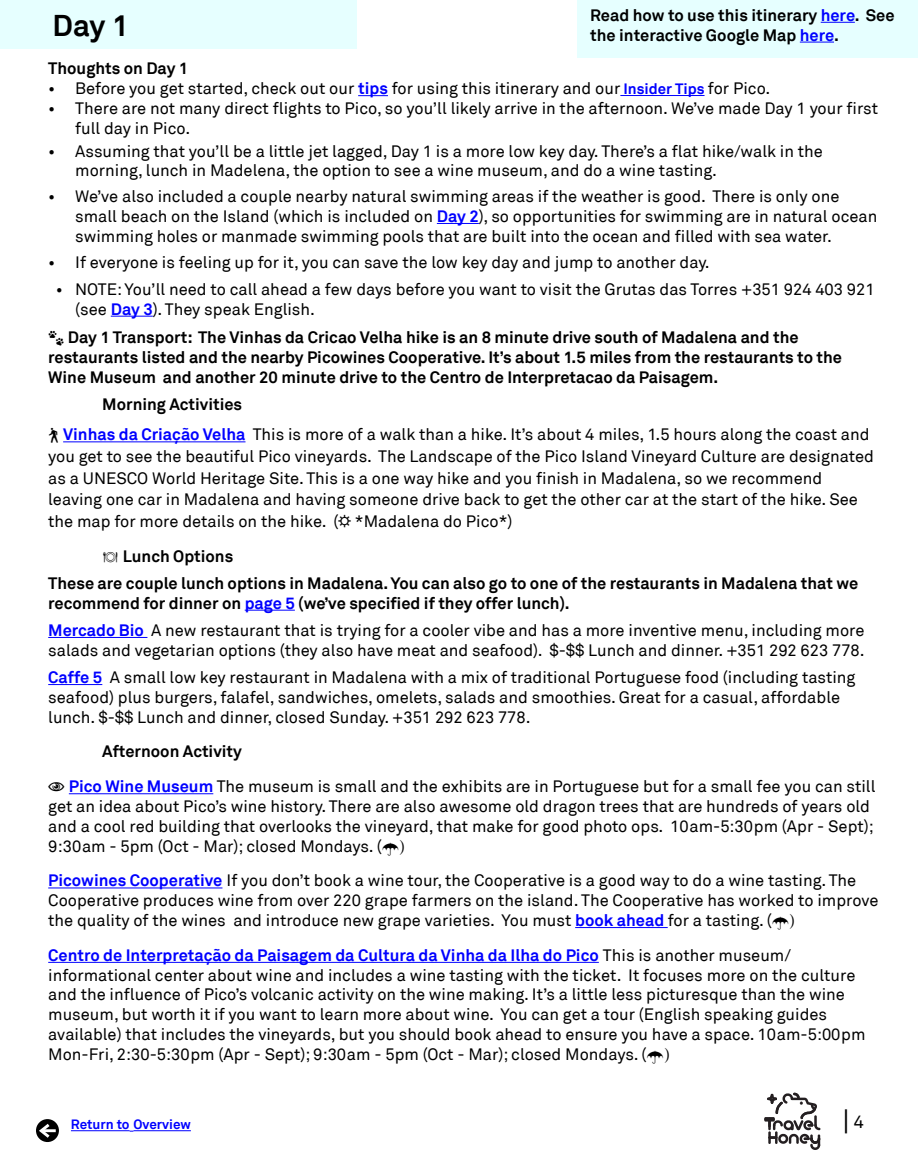
<style>
.page{position:relative;width:918px;height:1155px;background:#fff}
.page>*{position:absolute;margin:0;border:0;box-sizing:border-box;transform-origin:0 0}
.t1{font:700 30px "Akkurat";color:#000}
.t2{font:27px "Akkurat";color:#000}
.t3{font:18px "Akkurat";color:#000}
.t4{font:16.5px/19.8px "Akkurat";color:#000}
.t5{font:700 16.5px/19.8px "Akkurat";color:#000}
.t6{font:700 13.5px "Akkurat";color:#00f}
.s1{color:#00f}
.s2{font-weight:700;color:#00f}
.s3{font-weight:700;font-size:15px;color:#00f}
.s4{font-weight:700}
.s5{font-size:18px}
</style>
<div class="page">
<svg style="left:764px;top:1093px;width:56px;height:57px"></svg>
<svg style="left:36px;top:1119px;width:23px;height:23px"></svg>
<svg style="left:37px;top:1121px;width:17px;height:20px"></svg>
<hr style="left:71px;top:1130px;width:59px;height:1px;background:#00f">
<hr style="left:133px;top:1130px;width:58px;height:1px;background:#00f">
<div style="left:578px;top:0;width:340px;height:57px;background:#e6ffff"></div>
<hr style="left:821px;top:22px;width:34px;height:1px;background:#00f">
<hr style="left:800px;top:42px;width:34px;height:1px;background:#00f">
<div style="left:0;top:0;width:356px;height:48px;background:#e6ffff"></div>
<hr style="left:358px;top:95px;width:30px;height:1px;background:#00f">
<hr style="left:620px;top:95px;width:85px;height:1px;background:#00f">
<hr style="left:437px;top:223px;width:42px;height:1px;background:#00f">
<hr style="left:111px;top:316px;width:42px;height:1px;background:#00f">
<hr style="left:63px;top:441px;width:183px;height:1px;background:#00f">
<hr style="left:245px;top:610px;width:50px;height:1px;background:#00f">
<hr style="left:48px;top:637px;width:99px;height:1px;background:#00f">
<hr style="left:48px;top:684px;width:54px;height:1px;background:#00f">
<hr style="left:69px;top:793px;width:144px;height:1px;background:#00f">
<hr style="left:48px;top:888px;width:174px;height:1px;background:#00f">
<hr style="left:575px;top:927px;width:93px;height:1px;background:#00f">
<hr style="left:48px;top:962px;width:551px;height:1px;background:#00f">
<h1 class="t1" style="left:53px;top:6px;width:78px">Day 1</h1>
<p class="t3" style="left:54px;top:21px;width:112px">Pico Itinerary</p>
<p class="t5" style="left:590px;top:5px;width:306px">Read how to use this itinerary <span class="s1">here</span>. See</p>
<p class="t5" style="left:590px;top:25px;width:250px">the interactive Google Map <span class="s1">here</span>.</p>
<p class="t5" style="left:48px;top:59px;width:142px">Thoughts on Day 1</p>
<p class="t4" style="left:48px;top:79px;width:724px">• Before you get started, check out our <span class="s2">tips</span> for using this itinerary and our <span class="s3">Insider Tips</span> for Pico.</p>
<p class="t4" style="left:75px;top:99px;width:804px;text-indent:-27px">• There are not many direct flights to Pico, so you’ll likely arrive in the afternoon. We’ve made Day 1 your first full day in Pico.</p>
<p class="t4" style="left:75px;top:141px;width:749px;text-indent:-27px">• Assuming that you’ll be a little jet lagged, Day 1 is a more low key day. There’s a flat hike/walk in the morning, lunch in Madelena, the option to see a wine museum, and do a wine tasting.</p>
<p class="t4" style="left:75px;top:187px;width:804px;text-indent:-27px">• We’ve also included a couple nearby natural swimming areas if the weather is good. There is only one small beach on the Island (which is included on <span class="s2">Day 2</span>), so opportunities for swimming are in natural ocean swimming holes or manmade swimming pools that are built into the ocean and filled with sea water.</p>
<p class="t4" style="left:48px;top:252px;width:663px">• If everyone is feeling up for it, you can save the low key day and jump to another day.</p>
<p class="t4" style="left:75px;top:280px;width:801px;text-indent:-20px">• NOTE: You’ll need to call ahead a few days before you want to visit the Grutas das Torres +351 924 403 921 (see <span class="s2">Day 3</span>). They speak English.</p>
<p class="t5" style="left:48px;top:328px;width:795px;text-indent:20px">Day 1 Transport: The Vinhas da Cricao Velha hike is an 8 minute drive south of Madalena and the restaurants listed and the nearby Picowines Cooperative. It’s about 1.5 miles from the restaurants to the<br>Wine Museum and another 20 minute drive to the Centro de Interpretacao da Paisagem.</p>
<p class="t4" style="left:63px;top:390px;width:808px;line-height:30px;text-indent:39px"><span class="s4">Morning Activities<br></span><span class="s2">Vinhas da Criação Velha</span> This is more of a walk than a hike. It’s about 4 miles, 1.5 hours along the coast and</p>
<p class="t4" style="left:48px;top:446px;width:827px;line-height:21.6px">you get to see the beautiful Pico vineyards. The Landscape of the Pico Island Vineyard Culture are designated as a UNESCO World Heritage Site. This is a one way hike and you finish in Madalena, so we recommend leaving one car in Madalena and having someone drive back to get the other car at the start of the hike. See the map for more details on the hike. (☼ *Madalena do Pico*)</p>
<p class="t5" style="left:48px;top:542px;width:812px;line-height:27.3px;text-indent:75px">Lunch Options<br>These are couple lunch options in Madalena. You can also go to one of the restaurants in Madalena that we</p>
<p class="t4" style="left:48px;top:590px;width:818px;line-height:27.3px"><span class="s4">recommend for dinner on</span> <span class="s2">page 5</span> <span class="s4">(we’ve specified if they offer lunch).<br></span><span class="s2">Mercado Bio</span> A new restaurant that is trying for a cooler vibe and has a more inventive menu, including more</p>
<p class="t4" style="left:48px;top:637px;width:818px;line-height:27.3px">salads and vegetarian options (they also have meat and seafood). $-$$ Lunch and dinner. +351 292 623 778.<br><span class="s2">Caffe 5</span> A small low key restaurant in Madalena with a mix of traditional Portuguese food (including tasting</p>
<p class="t4" style="left:48px;top:688px;width:793px">seafood) plus burgers, falafel, sandwiches, omelets, salads and smoothies. Great for a casual, affordable lunch. $-$$ Lunch and dinner, closed Sunday. +351 292 623 778.</p>
<p class="t4" style="left:69px;top:735px;width:808px;line-height:34.8px;text-indent:33px"><span class="s4">Afternoon Activity<br></span><span class="s2">Pico Wine Museum</span> The museum is small and the exhibits are in Portuguese but for a small fee you can still</p>
<p class="t4" style="left:48px;top:797px;width:827px">get an idea about Pico’s wine history. There are also awesome old dragon trees that are hundreds of years old and a cool red building that overlooks the vineyard, that make for good photo ops. 10am-5:30pm (Apr - Sept);<br>9:30am - 5pm (Oct - Mar); closed Mondays. (☂</p>
<p class="t4" style="left:48px;top:871px;width:832px"><span class="s2">Picowines Cooperative</span> If you don’t book a wine tour, the Cooperative is a good way to do a wine tasting. The<br>Cooperative produces wine from over 220 grape farmers on the island. The Cooperative has worked to improve the quality of the wines and introduce new grape varieties. You must <span class="s2">book ahead</span> for a tasting. (☂</p>
<p class="t4" style="left:48px;top:946px;width:819px"><span class="s2">Centro de Interpretação da Paisagem da Cultura da Vinha da Ilha do Pico</span> This is another museum/ informational center about wine and includes a wine tasting with the ticket. It focuses more on the culture and the influence of Pico’s volcanic activity on the wine making. It’s a little less picturesque than the wine museum, but worth it if you want to learn more about wine. You can get a tour (English speaking guides available) that includes the vineyards, but you should book ahead to ensure you have a space. 10am-5:00pm Mon-Fri, 2:30-5:30pm (Apr - Sept); 9:30am - 5pm (Oct - Mar); closed Mondays. (☂</p>
<p class="t6" style="left:71px;top:1116px;width:121px">Return to Overview</p>
<h2 class="t2" style="left:843px;top:1104px;width:23px">|<span class="s5">4</span></h2>
</div>
